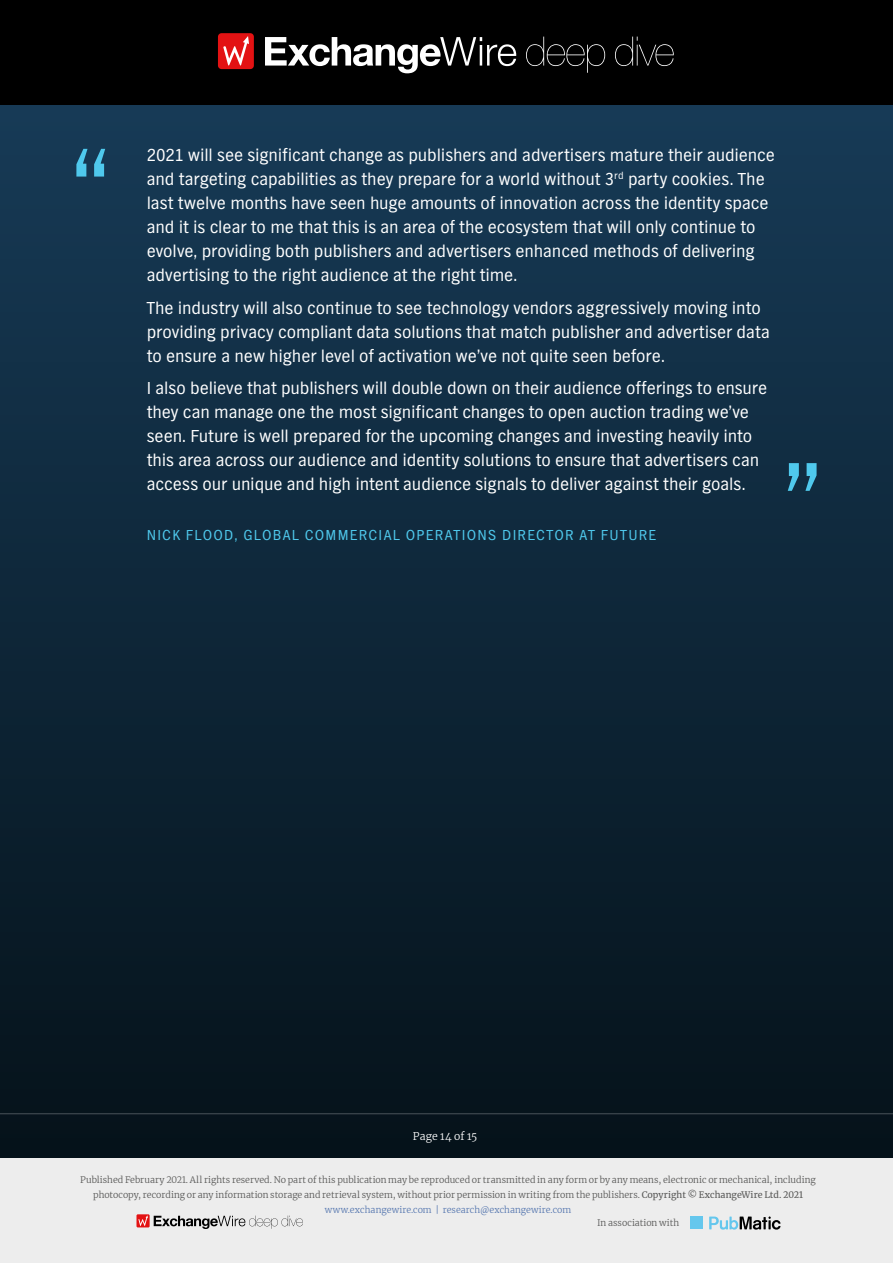
<style>
.page{position:relative;width:893px;height:1263px;background:#fff}
.page>*{position:absolute;margin:0;border:0;box-sizing:border-box;transform-origin:0 0}
.t1{font:18px/24px "TV Nord EF";letter-spacing:-.005em;color:#fff}
.t2{font:15px "TV Nord EF";letter-spacing:.085em;color:#4fc9ed}
.t3{font:300 10.5px "Merriweather";letter-spacing:.01em;color:#fff}
.t4{font:300 8.85px/14.9px "Merriweather";color:#575756;text-align:center}
.s1{font-weight:400}
.s2{color:#5576af}
</style>
<div class="page">
<div style="left:0;top:105px;width:893px;height:1053px;background:linear-gradient(to bottom,#173a56,#051219)"></div>
<div style="left:0;top:0;width:893px;height:105px;background:#000"></div>
<div style="left:0;top:1158px;width:893px;height:105px;background:#ededed"></div>
<hr style="left:0;top:1113px;width:893px;height:1px;background:#ededed">
<svg style="left:709px;top:1216px;width:71px;height:13px"></svg>
<div style="left:690px;top:1216px;width:13px;height:13px;background:#65c7ed"></div>
<svg style="left:136px;top:1214px;width:167px;height:15px"></svg>
<svg style="left:76px;top:149px;width:12px;height:28px"></svg>
<svg style="left:94px;top:149px;width:11px;height:28px"></svg>
<svg style="left:805px;top:463px;width:12px;height:28px"></svg>
<svg style="left:788px;top:463px;width:11px;height:28px"></svg>
<svg style="left:526px;top:37px;width:79px;height:36px"></svg>
<svg style="left:615px;top:37px;width:59px;height:29px"></svg>
<svg style="left:265px;top:37px;width:251px;height:36px"></svg>
<svg style="left:218px;top:33px;width:36px;height:36px"></svg>
<p class="t1" style="left:147px;top:143px;width:630px">2021 will see significant change as publishers and advertisers mature their audience and targeting capabilities as they prepare for a world without 3<sup>rd</sup> party cookies. The last twelve months have seen huge amounts of innovation across the identity space and it is clear to me that this is an area of the ecosystem that will only continue to evolve, providing both publishers and advertisers enhanced methods of delivering advertising to the right audience at the right time.</p>
<p class="t1" style="left:147px;top:296px;width:625px">The industry will also continue to see technology vendors aggressively moving into providing privacy compliant data solutions that match publisher and advertiser data to ensure a new higher level of activation we’ve not quite seen before.</p>
<p class="t1" style="left:147px;top:376px;width:622px">I also believe that publishers will double down on their audience offerings to ensure they can manage one the most significant changes to open auction trading we’ve seen. Future is well prepared for the upcoming changes and investing heavily into this area across our audience and identity solutions to ensure that advertisers can access our unique and high intent audience signals to deliver against their goals.</p>
<p class="t2" style="left:147px;top:527px;width:511px">NICK FLOOD, GLOBAL COMMERCIAL OPERATIONS DIRECTOR AT FUTURE</p>
<p class="t3" style="left:413px;top:1129px;width:66px">Page 14 of 15</p>
<p class="t4" style="left:80px;top:1172px;width:737px">Published February 2021. All rights reserved. No part of this publication may be reproduced or transmitted in any form or by any means, electronic or mechanical, including photocopy, recording or any information storage and retrieval system, without prior permission in writing from the publishers. <span class="s1">Copyright © ExchangeWire Ltd. 2021 </span><span class="s2">www.exchangewire.com | research@exchangewire.com</span></p>
<p class="t4" style="left:597px;top:1215px;width:84px">In association with</p>
</div>
